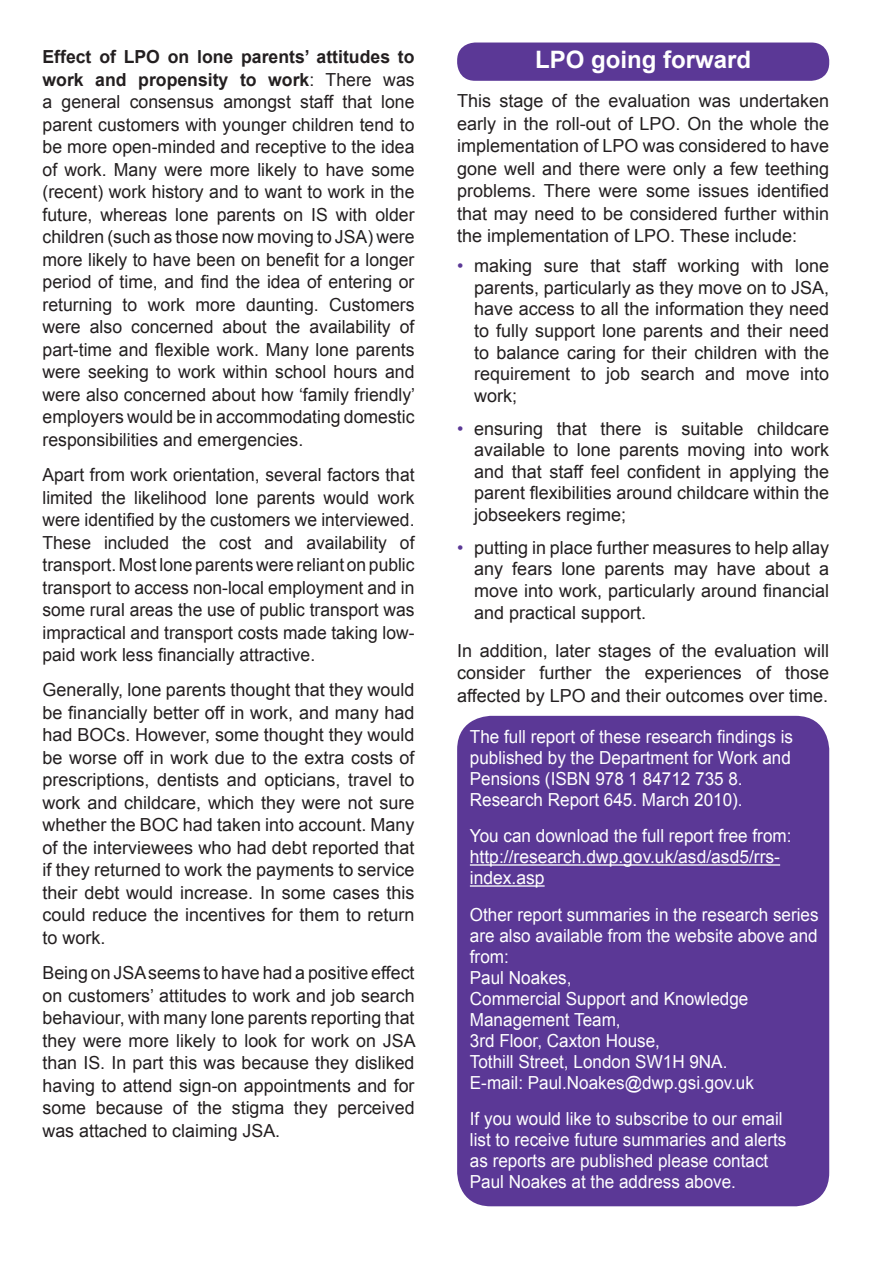
<style>
.page{position:relative;width:893px;height:1263px;background:#fff}
.page>*{position:absolute;margin:0;border:0;box-sizing:border-box;transform-origin:0 0}
.t1{font:700 24px "Arial";color:#fff}
.t2{font:18px/22.5px "Arial";color:#231f20;text-align:justify}
.t3{font:18px/21px "Arial";color:#fff;scale:.95 1}
.s1{font-weight:700}
.s2{color:#5b3896}
</style>
<div class="page">
<div style="left:457px;top:43px;width:372px;height:38px;background:#5b3896;border-radius:18px"></div>
<div style="left:457px;top:716px;width:372px;height:490px;background:#5b3896;border-radius:34px"></div>
<hr style="left:470px;top:864px;width:310px;height:2px;background:#fff">
<hr style="left:470px;top:885px;width:75px;height:2px;background:#fff">
<p class="t2" style="left:43px;top:46px;width:374px"><span class="s1">Effect of LPO on lone parents’ attitudes to work and propensity to work</span>: There was a general consensus amongst staff that lone parent customers with younger children tend to be more open-minded and receptive to the idea of work. Many were more likely to have some (recent) work history and to want to work in the future, whereas lone parents on IS with older children (such as those now moving to JSA) were more likely to have been on benefit for a longer period of time, and find the idea of entering or returning to work more daunting. Customers were also concerned about the availability of part-time and flexible work. Many lone parents were seeking to work within school hours and were also concerned about how ‘family friendly’ employers would be in accommodating domestic responsibilities and emergencies.</p>
<p class="t2" style="left:43px;top:464px;width:374px">Apart from work orientation, several factors that limited the likelihood lone parents would work were identified by the customers we interviewed.<br>These included the cost and availability of transport. Most lone parents were reliant on public transport to access non-local employment and in some rural areas the use of public transport was impractical and transport costs made taking low&shy;paid work less financially attractive.</p>
<p class="t2" style="left:43px;top:679px;width:374px">Generally, lone parents thought that they would be financially better off in work, and many had had BOCs. However, some thought they would be worse off in work due to the extra costs of prescriptions, dentists and opticians, travel to work and childcare, which they were not sure whether the BOC had taken into account. Many of the interviewees who had debt reported that if they returned to work the payments to service their debt would increase. In some cases this could reduce the incentives for them to return to work.</p>
<p class="t2" style="left:43px;top:962px;width:375px">Being on JSA seems to have had a positive effect on customers’ attitudes to work and job search behaviour, with many lone parents reporting that they were more likely to look for work on JSA than IS. In part this was because they disliked having to attend sign-on appointments and for some because of the stigma they perceived was attached to claiming JSA.</p>
<h1 class="t1" style="left:535px;top:43px;width:218px">LPO going forward</h1>
<p class="t2" style="left:457px;top:90px;width:374px">This stage of the evaluation was undertaken early in the roll-out of LPO. On the whole the implementation of LPO was considered to have gone well and there were only a few teething problems. There were some issues identified that may need to be considered further within the implementation of LPO. These include:</p>
<p class="t2" style="left:474px;top:255px;width:357px;line-height:21.6px;text-indent:-17px"><span class="s2">•</span> making sure that staff working with lone parents, particularly as they move on to JSA, have access to all the information they need to fully support lone parents and their need to balance caring for their children with the requirement to job search and move into work;</p>
<p class="t2" style="left:474px;top:418px;width:357px;line-height:21.6px;text-indent:-17px"><span class="s2">•</span> ensuring that there is suitable childcare available to lone parents moving into work and that staff feel confident in applying the parent flexibilities around childcare within the jobseekers regime;</p>
<p class="t2" style="left:474px;top:537px;width:357px;line-height:21.6px;text-indent:-17px"><span class="s2">•</span> putting in place further measures to help allay any fears lone parents may have about a move into work, particularly around financial and practical support.</p>
<p class="t2" style="left:457px;top:639px;width:374px">In addition, later stages of the evaluation will consider further the experiences of those affected by LPO and their outcomes over time.</p>
<p class="t3" style="left:470px;top:726px;width:342px">The full report of these research findings is published by the Department for Work and Pensions (ISBN 978 1 84712 735 8.<br>Research Report 645. March 2010).</p>
<p class="t3" style="left:470px;top:825px;width:340px">You can download the full report free from: http://research.dwp.gov.uk/asd/asd5/rrs&shy;index.asp</p>
<p class="t3" style="left:470px;top:904px;width:369px">Other report summaries in the research series are also available from the website above and from:<br>Paul Noakes,<br>Commercial Support and Knowledge<br>Management Team,<br>3rd Floor, Caxton House,<br>Tothill Street, London SW1H 9NA.<br>E-mail: Paul.Noakes@dwp.gsi.gov.uk</p>
<p class="t3" style="left:470px;top:1108px;width:335px">If you would like to subscribe to our email list to receive future summaries and alerts as reports are published please contact Paul Noakes at the address above.</p>
</div>
